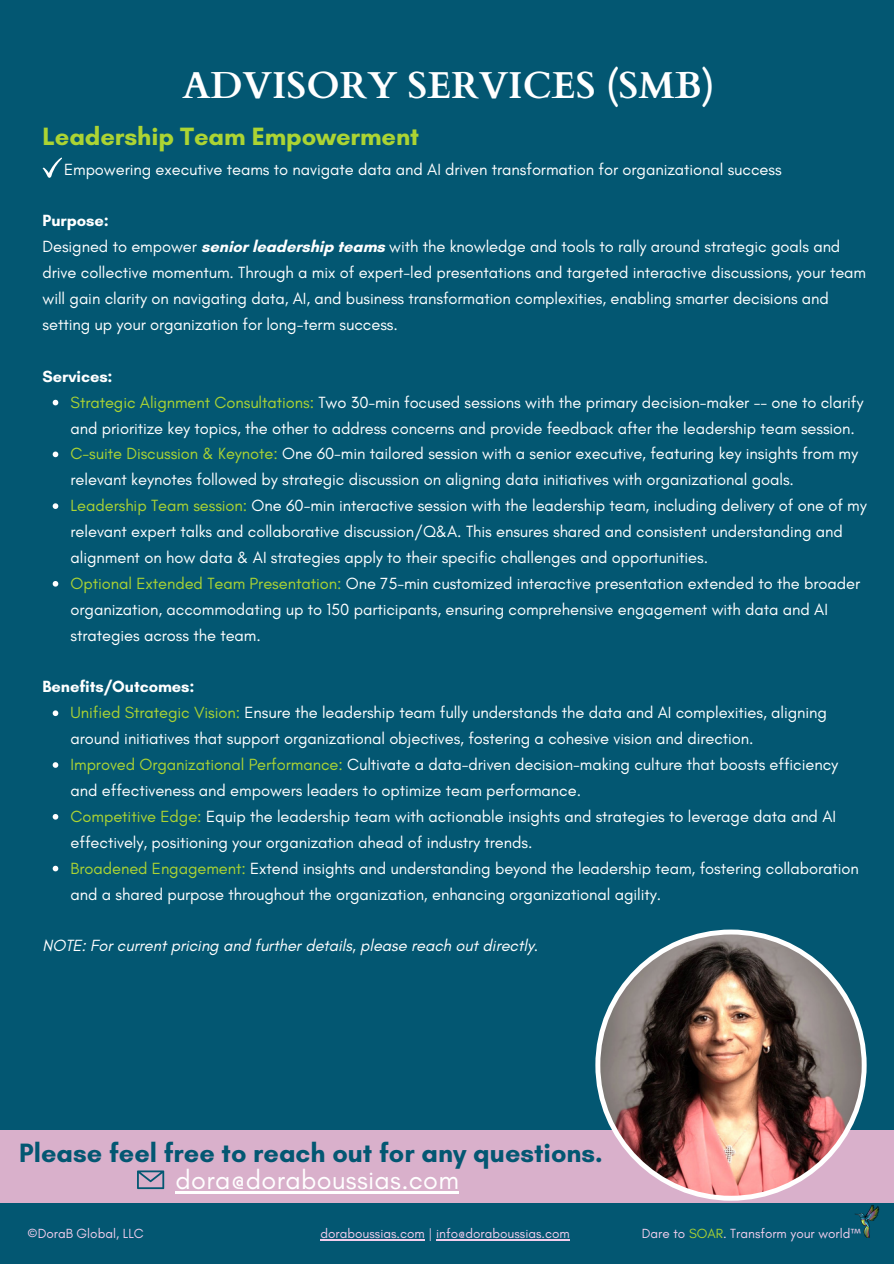
<style>
.page{position:relative;width:894px;height:1264px;background:#fff}
.page>*{position:absolute;margin:0;border:0;box-sizing:border-box;transform-origin:0 0}
.t1{font:700 37.5px "Cardo";color:#fff}
.t2{font:700 27px "Glacial Indifference";color:#035772}
.t3{font:27px "Glacial Indifference";letter-spacing:.01em;color:#fff}
.t4{font:700 25.5px "Glacial Indifference";letter-spacing:-.005em;color:#acd433}
.t5{font:16.5px/25.8px "Glacial Indifference";letter-spacing:-.005em;color:#fff}
.t6{font:italic 16.5px "Glacial Indifference";letter-spacing:-.005em;color:#fff}
.t7{font:700 16.5px "Glacial Indifference";letter-spacing:-.005em;color:#fff}
.t8{font:13.5px "Glacial Indifference";color:#f2ceed}
.s1{font-weight:700}
.s2{color:#acd433}
</style>
<div class="page">
<div style="left:0;top:1116px;width:893px;height:87px;background:#d9b0cb"></div>
<div style="left:0;top:0;width:893px;height:1128px;background:#035772"></div>
<img style="left:595px;top:929px;width:271px;height:271px">
<svg style="left:53px;top:400px;width:5px;height:5px"></svg>
<svg style="left:53px;top:451px;width:5px;height:6px"></svg>
<svg style="left:53px;top:503px;width:5px;height:6px"></svg>
<svg style="left:53px;top:581px;width:5px;height:5px"></svg>
<svg style="left:53px;top:710px;width:5px;height:6px"></svg>
<svg style="left:53px;top:762px;width:5px;height:5px"></svg>
<svg style="left:53px;top:814px;width:5px;height:5px"></svg>
<svg style="left:53px;top:865px;width:5px;height:6px"></svg>
<svg style="left:43px;top:157px;width:19px;height:21px"></svg>
<svg style="left:137px;top:1170px;width:27px;height:19px"></svg>
<hr style="left:175px;top:1191px;width:284px;height:2px;background:#fff">
<div style="left:0;top:1203px;width:893px;height:60px;background:#035772"></div>
<hr style="left:320px;top:1239px;width:105px;height:1px;background:#f2ceed">
<hr style="left:436px;top:1239px;width:133px;height:1px;background:#f2ceed">
<img style="left:843px;top:1204px;width:47px;height:33px">
<h1 class="t1" style="left:182px;top:60px;width:533px">ADVISORY SERVICES (SMB)</h1>
<h5 class="t4" style="left:43px;top:121px;width:378px">Leadership Team Empowerment</h5>
<h5 class="t5" style="left:64px;top:156px;width:719px">Empowering executive teams to navigate data and AI driven transformation for organizational success</h5>
<h4 class="t5" style="left:43px;top:208px;width:824px"><span class="s1">Purpose:<br></span>Designed to empower <span class="s1">senior leadership teams</span> with the knowledge and tools to rally around strategic goals and drive collective momentum. Through a mix of expert-led presentations and targeted interactive discussions, your team will gain clarity on navigating data, AI, and business transformation complexities, enabling smarter decisions and setting up your organization for long-term success.</h4>
<p class="t7" style="left:43px;top:366px;width:72px">Services:</p>
<p class="t5" style="left:71px;top:389px;width:794px"><span class="s2">Strategic Alignment Consultations:</span> Two 30-min focused sessions with the primary decision-maker -- one to clarify and prioritize key topics, the other to address concerns and provide feedback after the leadership team session.</p>
<p class="t5" style="left:71px;top:441px;width:788px"><span class="s2">C-suite Discussion &amp; Keynote:</span> One 60-min tailored session with a senior executive, featuring key insights from my relevant keynotes followed by strategic discussion on aligning data initiatives with organizational goals.</p>
<p class="t5" style="left:71px;top:492px;width:797px"><span class="s2">Leadership Team session:</span> One 60-min interactive session with the leadership team, including delivery of one of my relevant expert talks and collaborative discussion/Q&amp;A. This ensures shared and consistent understanding and alignment on how data &amp; AI strategies apply to their specific challenges and opportunities.</p>
<p class="t5" style="left:71px;top:570px;width:790px"><span class="s2">Optional Extended Team Presentation:</span> One 75-min customized interactive presentation extended to the broader organization, accommodating up to 150 participants, ensuring comprehensive engagement with data and AI strategies across the team.</p>
<p class="t7" style="left:43px;top:676px;width:153px">Benefits/Outcomes:</p>
<p class="t5" style="left:71px;top:699px;width:757px"><span class="s2">Unified Strategic Vision:</span> Ensure the leadership team fully understands the data and AI complexities, aligning around initiatives that support organizational objectives, fostering a cohesive vision and direction.</p>
<p class="t5" style="left:71px;top:751px;width:769px"><span class="s2">Improved Organizational Performance:</span> Cultivate a data-driven decision-making culture that boosts efficiency and effectiveness and empowers leaders to optimize team performance.</p>
<p class="t5" style="left:71px;top:803px;width:766px"><span class="s2">Competitive Edge:</span> Equip the leadership team with actionable insights and strategies to leverage data and AI effectively, positioning your organization ahead of industry trends.</p>
<h5 class="t5" style="left:71px;top:855px;width:789px"><span class="s2">Broadened Engagement:</span> Extend insights and understanding beyond the leadership team, fostering collaboration and a shared purpose throughout the organization, enhancing organizational agility.</h5>
<p class="t6" style="left:43px;top:935px;width:497px">NOTE: For current pricing and further details, please reach out directly.</p>
<p class="t2" style="left:19px;top:1136px;width:585px">Please feel free to reach out for any questions.</p>
<p class="t3" style="left:175px;top:1163px;width:285px">dora@doraboussias.com</p>
<h2 class="t8" style="left:28px;top:1225px;width:117px">©DoraB Global, LLC</h2>
<h3 class="t8" style="left:320px;top:1225px;width:251px">doraboussias.com | info@doraboussias.com</h3>
<p class="t8" style="left:641px;top:1225px;width:220px">Dare to <span class="s2">SOAR</span>. Transform your world™</p>
</div>
